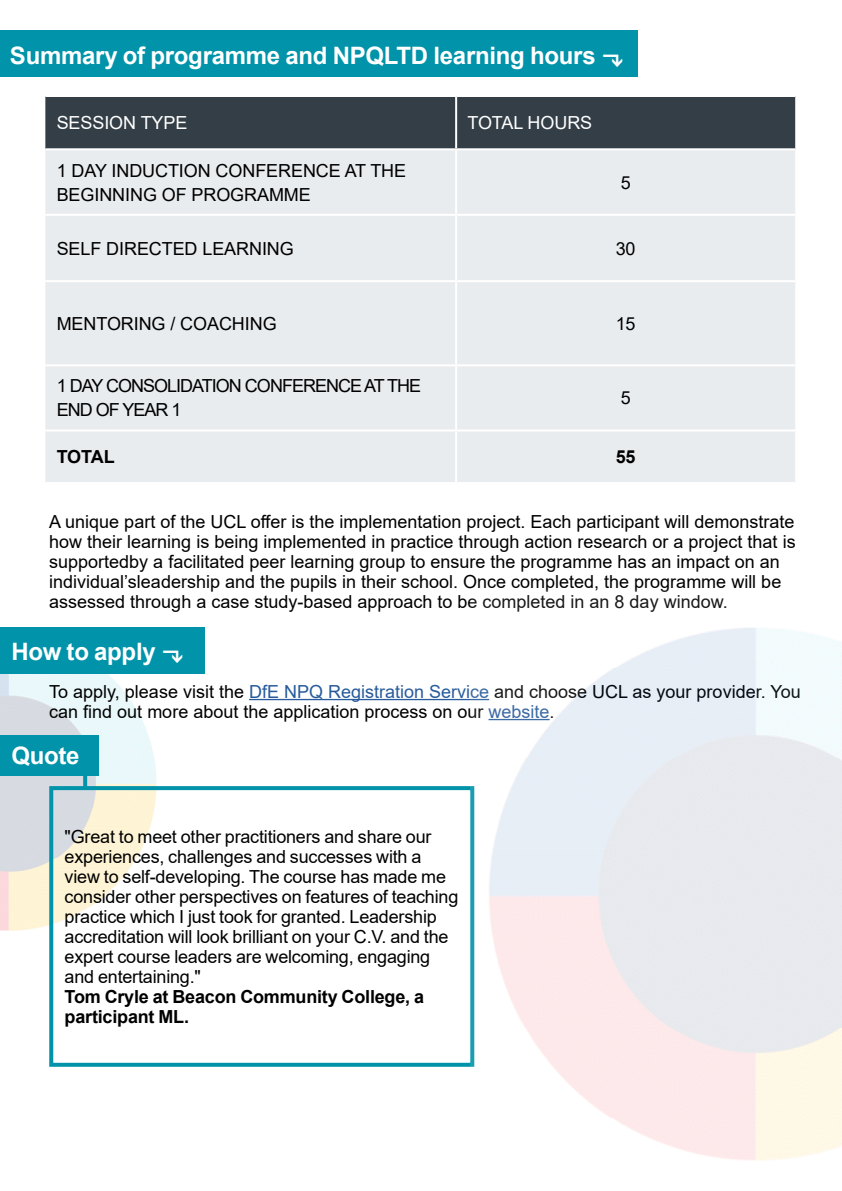
<style>
.page{position:relative;width:842px;height:1191px;background:#fff}
.page>*{position:absolute;margin:0;border:0;box-sizing:border-box;transform-origin:0 0}
.t1{font:700 24px "Arial";letter-spacing:-.01em;color:#fff}
.t2{font:18px/20px "Arial";color:#000}
.t3{font:700 18px/20px "Arial";letter-spacing:-.01em;color:#000}
.t4{font:18px/24px "Arial";letter-spacing:-.055em;color:#000}
.t5{font:18px "Arial";letter-spacing:-.005em;color:#fff}
.s1{color:#275b9b}
</style>
<div class="page">
<img style="left:0;top:673px;width:167px;height:258px">
<div style="left:0;top:30px;width:638px;height:47px;background:#0093a9"></div>
<div style="left:45px;top:97px;width:750px;height:51px;background:#333e46"></div>
<div style="left:45px;top:150px;width:750px;height:332px;background:#e9ecef"></div>
<hr style="left:455px;top:97px;width:2px;height:51px;background:#fff">
<hr style="left:455px;top:150px;width:2px;height:64px;background:#fff">
<hr style="left:45px;top:214px;width:411px;height:2px;background:#fff">
<hr style="left:456px;top:214px;width:339px;height:2px;background:#fff">
<hr style="left:455px;top:216px;width:2px;height:64px;background:#fff">
<hr style="left:45px;top:280px;width:411px;height:2px;background:#fff">
<hr style="left:456px;top:280px;width:339px;height:2px;background:#fff">
<hr style="left:455px;top:282px;width:2px;height:82px;background:#fff">
<hr style="left:45px;top:364px;width:411px;height:2px;background:#fff">
<hr style="left:456px;top:364px;width:339px;height:2px;background:#fff">
<hr style="left:455px;top:366px;width:2px;height:63px;background:#fff">
<hr style="left:45px;top:429px;width:411px;height:2px;background:#fff">
<hr style="left:456px;top:429px;width:339px;height:2px;background:#fff">
<hr style="left:455px;top:431px;width:2px;height:51px;background:#fff">
<div style="left:0;top:626px;width:204px;height:47px;background:#0093a9"></div>
<hr style="left:249px;top:699px;width:240px;height:1px;background:#275b9b">
<div style="left:0;top:735px;width:99px;height:40px;background:#0093a9"></div>
<div style="left:49px;top:786px;width:425px;height:280px;border:4px solid #0093a9"></div>
<svg style="left:83px;top:775px;width:4px;height:12px"></svg>
<img style="left:471px;top:628px;width:371px;height:532px">
<h1 class="t1" style="left:10px;top:38px;width:616px">Summary of programme and NPQLTD learning hours ↴</h1>
<p class="t5" style="left:57px;top:110px;width:132px">SESSION TYPE</p>
<p class="t5" style="left:467px;top:110px;width:126px">TOTAL HOURS</p>
<p class="t2" style="left:57px;top:158px;width:351px;line-height:24px">1 DAY INDUCTION CONFERENCE AT THE<br>BEGINNING OF PROGRAMME</p>
<p class="t2" style="left:621px;top:172px;width:12px">5</p>
<p class="t2" style="left:57px;top:238px;width:239px">SELF DIRECTED LEARNING</p>
<p class="t2" style="left:616px;top:238px;width:21px">30</p>
<p class="t2" style="left:57px;top:313px;width:221px">MENTORING / COACHING</p>
<p class="t2" style="left:616px;top:313px;width:21px">15</p>
<p class="t4" style="left:57px;top:374px;width:366px">1 DAY CONSOLIDATION CONFERENCE AT THE<br>END OF YEAR 1</p>
<p class="t2" style="left:621px;top:388px;width:12px">5</p>
<p class="t3" style="left:57px;top:447px;width:59px">TOTAL</p>
<p class="t3" style="left:616px;top:447px;width:21px">55</p>
<p class="t2" style="left:49px;top:511px;width:748px">A unique part of the UCL offer is the implementation project. Each participant will demonstrate how their learning is being implemented in practice through action research or a project that is supportedby a facilitated peer learning group to ensure the programme has an impact on an individual’sleadership and the pupils in their school. Once completed, the programme will be assessed through a case study-based approach to be completed in an 8 day window.</p>
<h1 class="t1" style="left:11px;top:635px;width:175px">How to apply ↴</h1>
<p class="t2" style="left:49px;top:681px;width:753px">To apply, please visit the <span class="s1">DfE NPQ Registration Service</span> and choose UCL as your provider. You can find out more about the application process on our <span class="s1">website</span>.</p>
<h1 class="t1" style="left:11px;top:739px;width:70px">Quote</h1>
<p class="t2" style="left:65px;top:826px;width:395px">"Great to meet other practitioners and share our experiences, challenges and successes with a view to self-developing. The course has made me consider other perspectives on features of teaching practice which I just took for granted. Leadership accreditation will look brilliant on your C.V. and the expert course leaders are welcoming, engaging and entertaining."</p>
<p class="t3" style="left:65px;top:987px;width:361px">Tom Cryle at Beacon Community College, a participant ML.</p>
</div>
